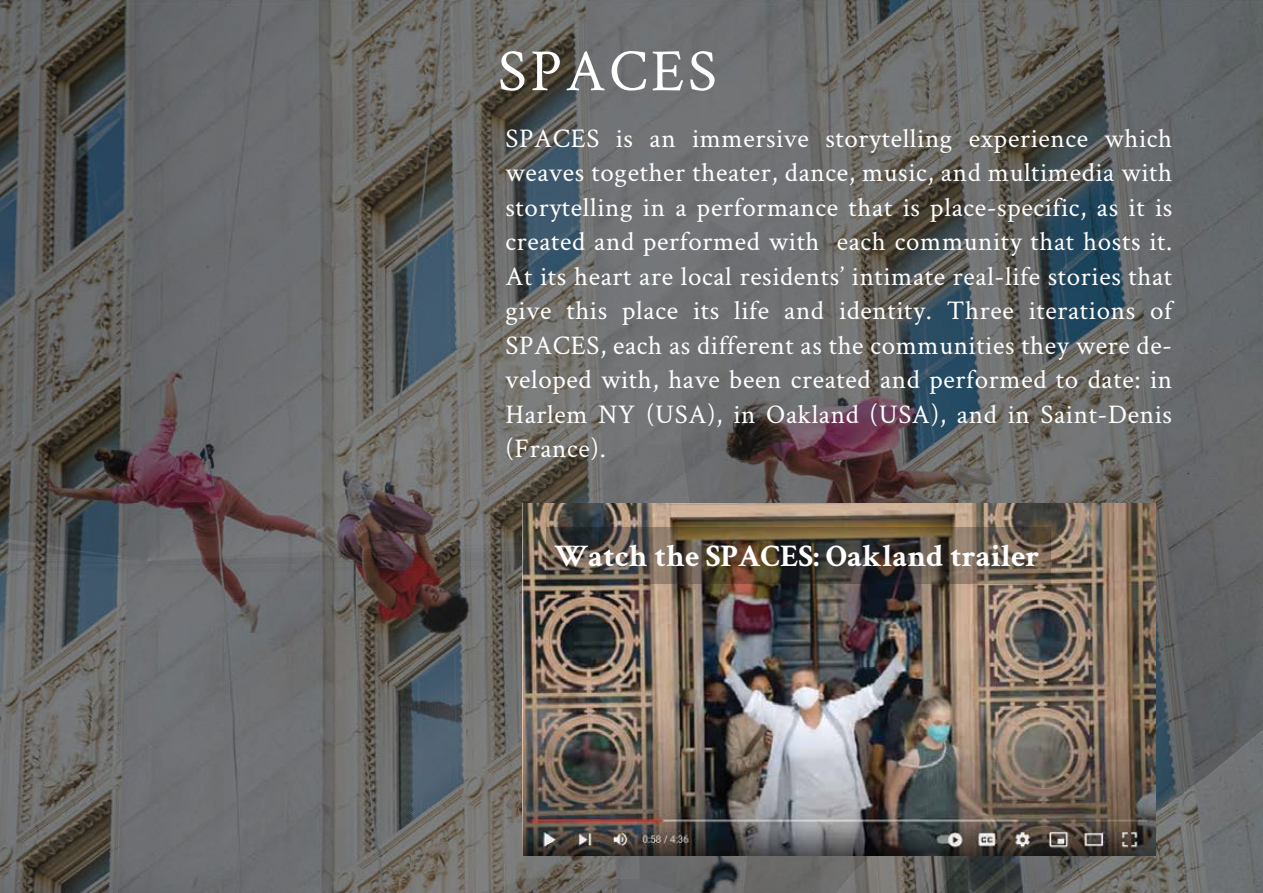
<style>
.page{position:relative;width:1263px;height:893px;background:#fff}
.page>*{position:absolute;margin:0;border:0;box-sizing:border-box;transform-origin:0 0}
.t1{font:60px "Crimson Text";letter-spacing:.06em;color:#fff}
.t2{font:700 31.5px "Crimson Text";color:#fff}
.t3{font:27px/34.5px "Crimson Text";letter-spacing:.025em;color:#fff;text-align:justify}
</style>
<div class="page">
<img style="left:0;top:0;width:1263px;height:892px">
<img style="left:522px;top:503px;width:633px;height:353px">
<img style="left:547px;top:528px;width:503px;height:55px">
<h1 class="t1" style="left:498px;top:30px;width:220px">SPACES</h1>
<p class="t3" style="left:505px;top:120px;width:668px">SPACES is an immersive storytelling experience which weaves together theater, dance, music, and multimedia with storytelling in a performance that is place-specific, as it is created and performed with each community that hosts it.<br>At its heart are local residents’ intimate real-life stories that give this place its life and identity. Three iterations of SPACES, each as different as the communities they were de&shy;veloped with, have been created and performed to date: in Harlem NY (USA), in Oakland (USA), and in Saint-Denis (France).</p>
<p class="t2" style="left:555px;top:537px;width:486px">Watch the SPACES: Oakland trailer</p>
</div>
